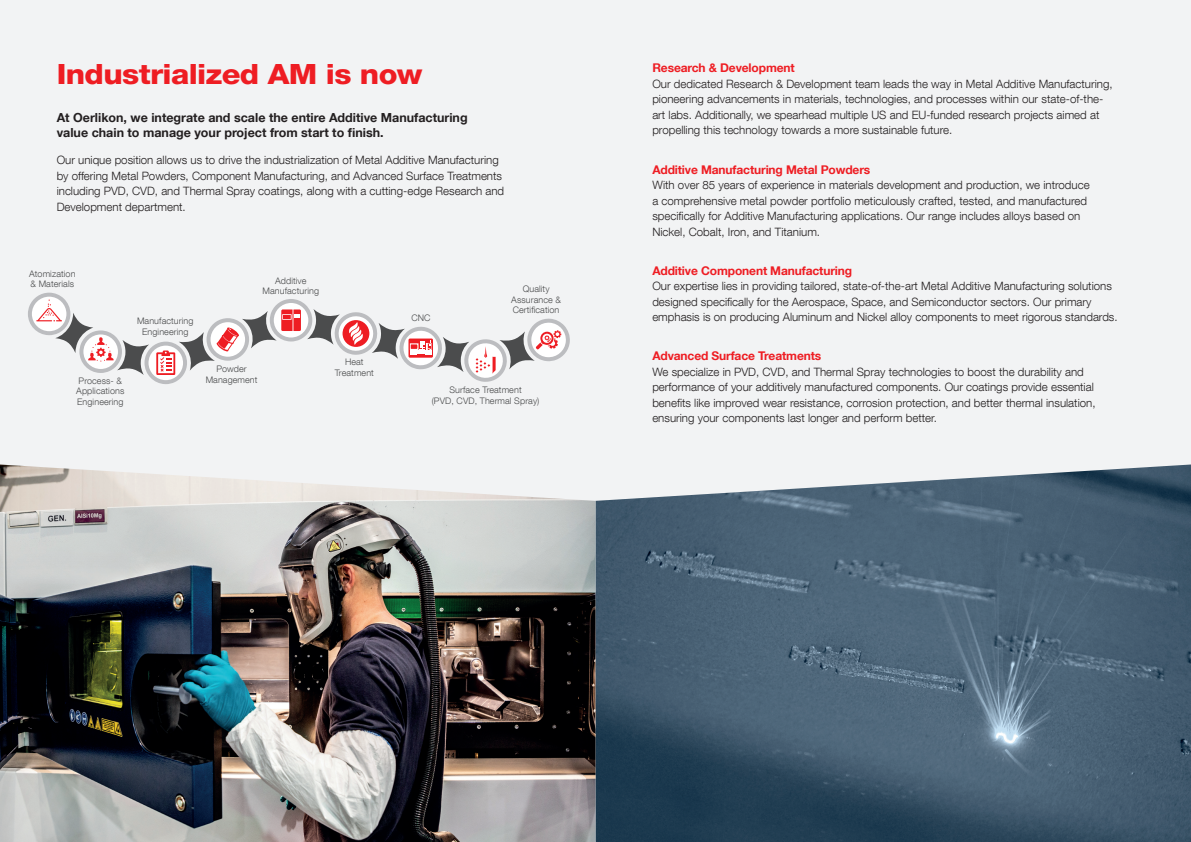
<style>
.page{position:relative;width:1191px;height:842px;background:#f2f3f4}
.page>*{position:absolute;margin:0;border:0;box-sizing:border-box;transform-origin:0 0}
.t1{font:800 28px "Helvetica Neue LT Std";letter-spacing:-.02em;color:#ee1d23;scale:1.1 1}
.t2{font:700 12.5px/15px "Helvetica Neue LT Com";color:#231f20}
.t3{font:700 12px "Helvetica Neue LT Com";letter-spacing:-.01em;color:#ee1d23}
.t4{font:300 11.5px/15.5px "Helvetica Neue LT Com";color:#231f20}
.t5{font:300 9px/10.7px "Helvetica Neue LT Com";letter-spacing:.01em;color:#4b4c4d;text-align:center}
</style>
<div class="page">
<img style="left:0;top:464px;width:1191px;height:378px">
<svg style="left:28px;top:293px;width:542px;height:91px"></svg>
<h1 class="t1" style="left:57px;top:57px;width:334px">Industrialized AM is now</h1>
<p class="t2" style="left:57px;top:110px;width:412px">At Oerlikon, we integrate and scale the entire Additive Manufacturing value chain to manage your project from start to finish.</p>
<p class="t4" style="left:57px;top:152px;width:449px">Our unique position allows us to drive the industrialization of Metal Additive Manufacturing by offering Metal Powders, Component Manufacturing, and Advanced Surface Treatments including PVD, CVD, and Thermal Spray coatings, along with a cutting-edge Research and Development department.</p>
<p class="t5" style="left:29px;top:268px;width:48px;text-align:left">Atomization &amp; Materials</p>
<p class="t5" style="left:76px;top:375px;width:50px;text-align:left">Process- &amp;<br>Applications<br>Engineering</p>
<p class="t5" style="left:137px;top:316px;width:58px">Manufacturing<br>Engineering</p>
<p class="t5" style="left:262px;top:275px;width:58px">Additive<br>Manufacturing</p>
<p class="t5" style="left:206px;top:363px;width:53px">Powder<br>Management</p>
<p class="t5" style="left:335px;top:356px;width:41px">Heat<br>Treatment</p>
<p class="t5" style="left:411px;top:313px;width:21px">CNC</p>
<p class="t5" style="left:511px;top:283px;width:51px">Quality<br>Assurance &amp;<br>Certification</p>
<p class="t5" style="left:432px;top:384px;width:109px">Surface Treatment<br>(PVD, CVD, Thermal Spray)</p>
<p class="t3" style="left:652px;top:60px;width:144px">Research &amp; Development</p>
<p class="t4" style="left:652px;top:76px;width:462px">Our dedicated Research &amp; Development team leads the way in Metal Additive Manufacturing, pioneering advancements in materials, technologies, and processes within our state-of-the&shy;art labs. Additionally, we spearhead multiple US and EU-funded research projects aimed at propelling this technology towards a more sustainable future.</p>
<p class="t3" style="left:652px;top:162px;width:219px">Additive Manufacturing Metal Powders</p>
<p class="t4" style="left:652px;top:177px;width:439px">With over 85 years of experience in materials development and production, we introduce a comprehensive metal powder portfolio meticulously crafted, tested, and manufactured specifically for Additive Manufacturing applications. Our range includes alloys based on Nickel, Cobalt, Iron, and Titanium.</p>
<p class="t3" style="left:652px;top:263px;width:201px">Additive Component Manufacturing</p>
<p class="t4" style="left:652px;top:278px;width:467px">Our expertise lies in providing tailored, state-of-the-art Metal Additive Manufacturing solutions designed specifically for the Aerospace, Space, and Semiconductor sectors. Our primary emphasis is on producing Aluminum and Nickel alloy components to meet rigorous standards.</p>
<p class="t3" style="left:652px;top:349px;width:170px">Advanced Surface Treatments</p>
<p class="t4" style="left:652px;top:364px;width:445px">We specialize in PVD, CVD, and Thermal Spray technologies to boost the durability and performance of your additively manufactured components. Our coatings provide essential benefits like improved wear resistance, corrosion protection, and better thermal insulation, ensuring your components last longer and perform better.</p>
</div>
